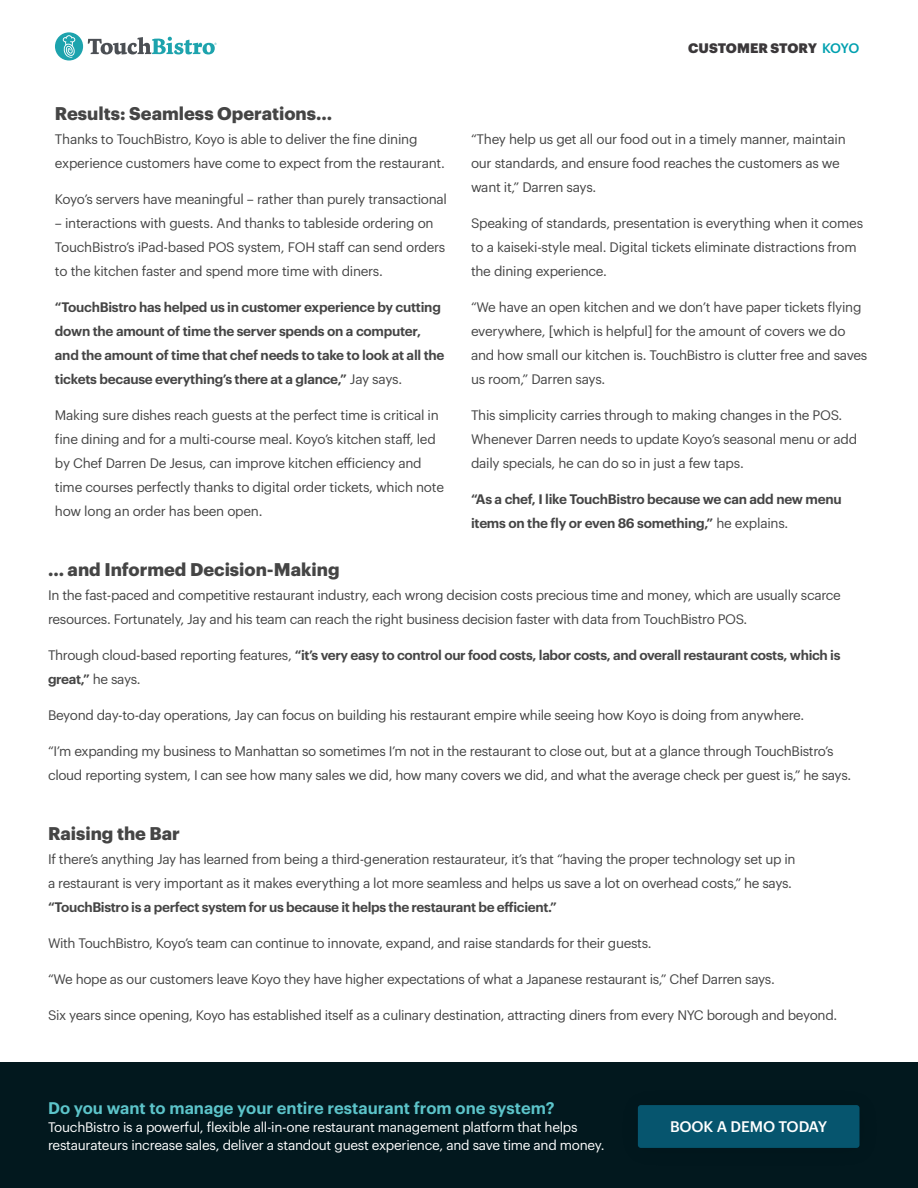
<style>
.page{position:relative;width:918px;height:1188px;background:#fff}
.page>*{position:absolute;margin:0;border:0;box-sizing:border-box;transform-origin:0 0}
.Heading_04{font:700 18px "Graphik";color:#454545}
.Paragraph{font:600 16.5px "Graphik";color:#5cc4ca}
.Paragraph-2{font:500 15px "Graphik";letter-spacing:-.01em;color:#fff}
.Paragraph-3{font:13.5px/24px "Graphik";letter-spacing:-.025em;color:#454545}
.Paragraph-4{font:600 13.5px/24px "Graphik";letter-spacing:-.02em;color:#454545}
.Paragraph-5{font:13.5px/18px "Graphik";letter-spacing:-.02em;color:#fff}
.Small{font:900 13.5px "Graphik";color:#3b383a}
.s1{font-weight:400}
.s2{font-weight:500;color:#00a0af}
.s3{font-weight:600}
</style>
<div class="page">
<div style="left:0;top:1062px;width:918px;height:126px;background:#02181e"></div>
<div style="left:638px;top:1105px;width:222px;height:43px;background:#06556e;border-radius:3px"></div>
<svg style="left:88px;top:37px;width:129px;height:18px"></svg>
<div style="left:55px;top:32px;width:28px;height:29px;background:#1da3ad;border-radius:50%"></div>
<svg style="left:63px;top:35px;width:12px;height:23px"></svg>
<p class="Heading_04" style="left:55px;top:100px;width:279px">Results: Seamless Operations…</p>
<p class="Paragraph-3" style="left:55px;top:126px;width:391px">Thanks to TouchBistro, Koyo is able to deliver the fine dining experience customers have come to expect from the restaurant.</p>
<p class="Paragraph-3" style="left:55px;top:186px;width:394px">Koyo’s servers have meaningful – rather than purely transactional</p>
<p class="Paragraph-3" style="left:55px;top:210px;width:392px">– interactions with guests. And thanks to tableside ordering on<br>TouchBistro’s iPad-based POS system, FOH staff can send orders to the kitchen faster and spend more time with diners.</p>
<p class="Paragraph-4" style="left:55px;top:294px;width:391px">“TouchBistro has helped us in customer experience by cutting down the amount of time the server spends on a computer, and the amount of time that chef needs to take to look at all the tickets because everything’s there at a glance,” <span class="s1">Jay says.</span></p>
<p class="Paragraph-3" style="left:55px;top:402px;width:391px">Making sure dishes reach guests at the perfect time is critical in fine dining and for a multi-course meal. Koyo’s kitchen staff, led by Chef Darren De Jesus, can improve kitchen efficiency and time courses perfectly thanks to digital order tickets, which note how long an order has been open.</p>
<p class="Heading_04" style="left:48px;top:556px;width:293px">… and Informed Decision-Making</p>
<p class="Small" style="left:688px;top:38px;width:173px">CUSTOMER STORY <span class="s2">KOYO</span></p>
<p class="Paragraph-3" style="left:471px;top:126px;width:376px">“They help us get all our food out in a timely manner, maintain our standards, and ensure food reaches the customers as we want it,” Darren says.</p>
<p class="Paragraph-3" style="left:471px;top:210px;width:394px">Speaking of standards, presentation is everything when it comes to a kaiseki-style meal. Digital tickets eliminate distractions from the dining experience.</p>
<p class="Paragraph-3" style="left:471px;top:294px;width:398px">“We have an open kitchen and we don’t have paper tickets flying everywhere, [which is helpful] for the amount of covers we do and how small our kitchen is. TouchBistro is clutter free and saves us room,” Darren says.</p>
<p class="Paragraph-3" style="left:471px;top:402px;width:388px">This simplicity carries through to making changes in the POS.<br>Whenever Darren needs to update Koyo’s seasonal menu or add daily specials, he can do so in just a few taps.</p>
<p class="Paragraph-4" style="left:471px;top:486px;width:372px">“As a chef, I like TouchBistro because we can add new menu items on the fly or even 86 something,” <span class="s1">he explains.</span></p>
<p class="Paragraph-3" style="left:48px;top:582px;width:794px">In the fast-paced and competitive restaurant industry, each wrong decision costs precious time and money, which are usually scarce resources. Fortunately, Jay and his team can reach the right business decision faster with data from TouchBistro POS.</p>
<p class="Paragraph-4" style="left:48px;top:642px;width:794px"><span class="s1">Through cloud-based reporting features,</span> “it’s very easy to control our food costs, labor costs, and overall restaurant costs, which is great,” <span class="s1">he says.</span></p>
<p class="Paragraph-3" style="left:48px;top:702px;width:758px">Beyond day-to-day operations, Jay can focus on building his restaurant empire while seeing how Koyo is doing from anywhere.</p>
<p class="Paragraph-3" style="left:48px;top:738px;width:805px">“I’m expanding my business to Manhattan so sometimes I’m not in the restaurant to close out, but at a glance through TouchBistro’s cloud reporting system, I can see how many sales we did, how many covers we did, and what the average check per guest is,” he says.</p>
<p class="Heading_04" style="left:48px;top:820px;width:133px">Raising the Bar</p>
<p class="Paragraph-3" style="left:48px;top:846px;width:749px">If there’s anything Jay has learned from being a third-generation restaurateur, it’s that “having the proper technology set up in a restaurant is very important as it makes everything a lot more seamless and helps us save a lot on overhead costs,” he says. <span class="s3">“TouchBistro is a perfect system for us because it helps the restaurant be efficient.”</span></p>
<p class="Paragraph-3" style="left:48px;top:930px;width:605px">With TouchBistro, Koyo’s team can continue to innovate, expand, and raise standards for their guests.</p>
<p class="Paragraph-3" style="left:48px;top:966px;width:728px">“We hope as our customers leave Koyo they have higher expectations of what a Japanese restaurant is,” Chef Darren says.</p>
<p class="Paragraph-3" style="left:48px;top:1002px;width:791px">Six years since opening, Koyo has established itself as a culinary destination, attracting diners from every NYC borough and beyond.</p>
<p class="Paragraph" style="left:48px;top:1095px;width:508px">Do you want to manage your entire restaurant from one system?</p>
<p class="Paragraph-5" style="left:48px;top:1117px;width:558px">TouchBistro is a powerful, flexible all-in-one restaurant management platform that helps restaurateurs increase sales, deliver a standout guest experience, and save time and money.</p>
<p class="Paragraph-2" style="left:670px;top:1115px;width:159px">BOOK A DEMO TODAY</p>
</div>
